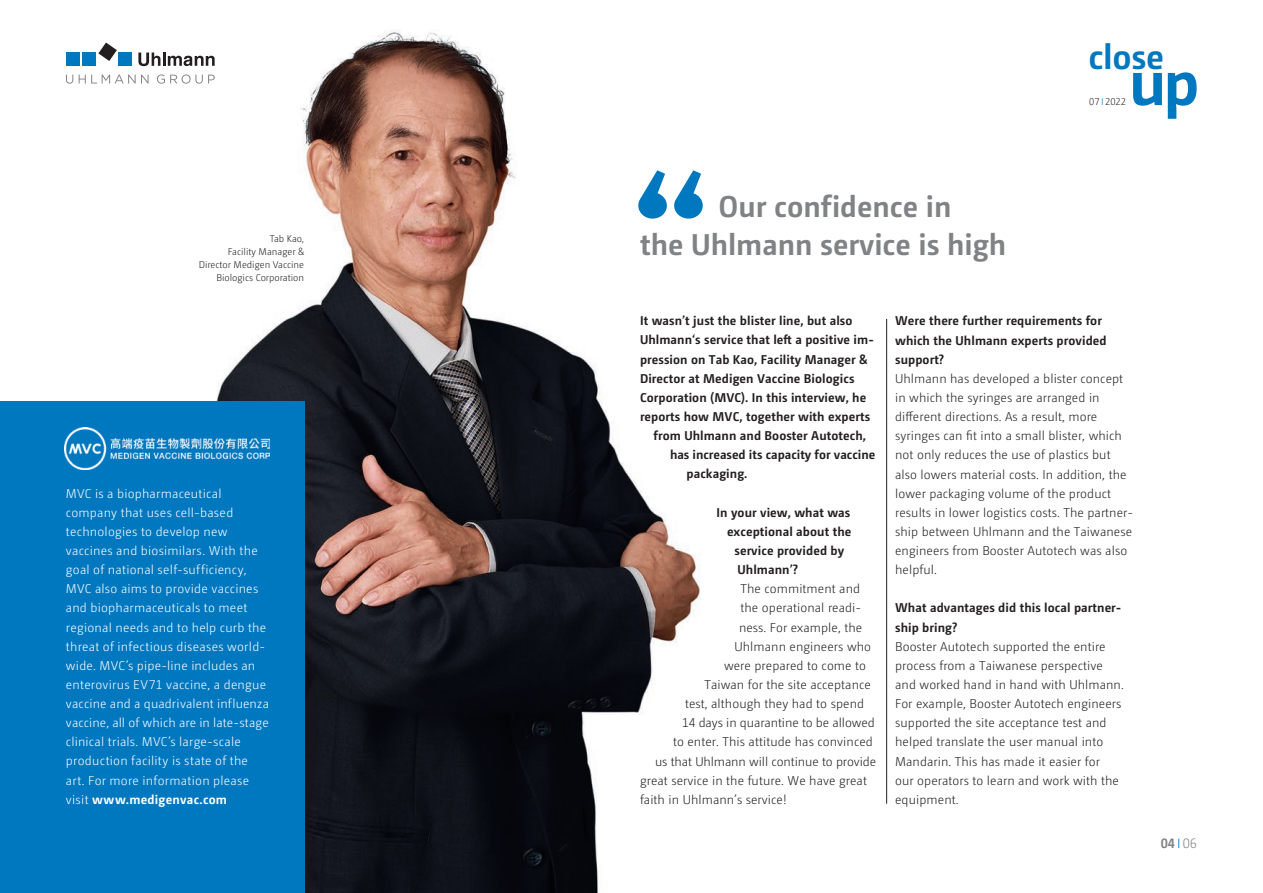
<style>
.page{position:relative;width:1263px;height:893px;background:#fff}
.page>*{position:absolute;margin:0;border:0;box-sizing:border-box;transform-origin:0 0}
.t1{font:181.05px "Charlotte Bold Plain";color:#0078c0}
.t2{font:700 64.8px "Camingo Dos Pro";color:#0078c0}
.t3{font:700 34.95px "Camingo Dos Pro";letter-spacing:-.01em;color:#0078c0}
.t4{font:700 30px/38.2px "Camingo Dos Pro";color:#808285}
.t5{font:700 13.5px "Camingo Dos Pro";color:#808285}
.t6{font:300 12.75px/19.2px "Camingo Dos Pro";letter-spacing:.005em;color:#231f20}
.t7{font:300 12.75px/19.2px "Camingo Dos Pro";letter-spacing:.02em;color:#fff}
.t8{font:700 12.75px/19.2px "Camingo Dos Pro";letter-spacing:.005em;color:#231f20}
.t9{font:300 9.75px/12.8px "Camingo Dos Pro";color:#231f20;text-align:right}
.s1{font-weight:700}
.s2{color:#0078c0}
.s3{font-weight:300;color:#0078c0}
.s4{font-weight:300}
</style>
<div class="page">
<img style="left:136px;top:30px;width:565px;height:863px">
<hr style="left:886px;top:319px;width:1px;height:485px;background:#231f20">
<div style="left:0;top:402px;width:304px;height:491px;background:#0078c0"></div>
<img style="left:64px;top:427px;width:205px;height:42px">
<svg style="left:98px;top:43px;width:19px;height:18px"></svg>
<div style="left:66px;top:52px;width:13px;height:14px;background:#0078c0"></div>
<div style="left:82px;top:52px;width:14px;height:14px;background:#0078c0"></div>
<div style="left:119px;top:52px;width:13px;height:14px;background:#0078c0"></div>
<svg style="left:138px;top:53px;width:77px;height:13px"></svg>
<svg style="left:66px;top:74px;width:149px;height:10px"></svg>
<p class="t9" style="left:199px;top:233px;width:107px">Tab Kao,<br>Facility Manager &amp;<br>Director Medigen Vaccine<br>Biologics Corporation</p>
<p class="t7" style="left:66px;top:483px;width:205px">MVC is a biopharmaceutical company that uses cell-based technologies to develop new vaccines and biosimilars. With the goal of national self-sufficiency, MVC also aims to provide vaccines and biopharmaceuticals to meet regional needs and to help curb the threat of infectious diseases world&shy;wide. MVC’s pipe-line includes an enterovirus EV71 vaccine, a dengue vaccine and a quadrivalent influenza vaccine, all of which are in late-stage clinical trials. MVC’s large-scale production facility is state of the art. For more information please visit <span class="s1">www.medigenvac.com</span></p>
<h1 class="t1" style="left:627px;top:129px;width:88px">“</h1>
<h3 class="t4" style="left:640px;top:187px;width:368px;text-indent:78px">Our confidence in<br>the Uhlmann service is high</h3>
<h3 class="t3" style="left:1089px;top:35px;width:77px">close</h3>
<p class="t9" style="left:1089px;top:95px;width:38px">07 <span class="s2">I</span> 2022</p>
<h2 class="t2" style="left:1129px;top:43px;width:72px">up</h2>
<p class="t8" style="left:640px;top:311px;width:214px">It wasn’t just the blister line, but also</p>
<p class="t8" style="left:640px;top:330px;width:235px">Uhlmann‘s service that left a positive im-</p>
<p class="t8" style="left:640px;top:349px;width:229px">pression on Tab Kao, Facility Manager &amp;</p>
<p class="t8" style="left:640px;top:368px;width:216px">Director at Medigen Vaccine Biologics</p>
<p class="t8" style="left:640px;top:388px;width:228px">Corporation (MVC). In this interview, he</p>
<p class="t8" style="left:640px;top:407px;width:232px">reports how MVC, together with experts</p>
<p class="t8" style="left:653px;top:426px;width:214px">from Uhlmann and Booster Autotech,</p>
<p class="t8" style="left:670px;top:445px;width:207px">has increased its capacity for vaccine</p>
<p class="t8" style="left:686px;top:464px;width:62px">packaging.</p>
<p class="t8" style="left:716px;top:502px;width:135px">In your view, what was</p>
<p class="t8" style="left:727px;top:522px;width:126px">exceptional about the</p>
<p class="t8" style="left:734px;top:541px;width:111px">service provided by</p>
<p class="t8" style="left:737px;top:560px;width:62px">Uhlmann’?</p>
<p class="t6" style="left:740px;top:579px;width:121px">The commitment and</p>
<p class="t6" style="left:740px;top:598px;width:122px">the operational readi-</p>
<p class="t6" style="left:739px;top:617px;width:125px">ness. For example, the</p>
<p class="t6" style="left:734px;top:637px;width:138px">Uhlmann engineers who</p>
<p class="t6" style="left:724px;top:656px;width:144px">were prepared to come to</p>
<p class="t6" style="left:704px;top:675px;width:168px">Taiwan for the site acceptance</p>
<p class="t6" style="left:685px;top:694px;width:181px">test, although they had to spend</p>
<p class="t6" style="left:682px;top:713px;width:194px">14 days in quarantine to be allowed</p>
<p class="t6" style="left:673px;top:732px;width:201px">to enter. This attitude has convinced</p>
<p class="t6" style="left:655px;top:751px;width:223px">us that Uhlmann will continue to provide</p>
<p class="t6" style="left:640px;top:771px;width:228px">great service in the future. We have great</p>
<p class="t6" style="left:640px;top:790px;width:148px">faith in Uhlmann’s service!</p>
<p class="t8" style="left:895px;top:311px;width:213px">Were there further requirements for which the Uhlmann experts provided support?</p>
<p class="t6" style="left:895px;top:369px;width:240px">Uhlmann has developed a blister concept in which the syringes are arranged in different directions. As a result, more syringes can fit into a small blister, which not only reduces the use of plastics but also lowers material costs. In addition, the lower packaging volume of the product results in lower logistics costs. The partner&shy;ship between Uhlmann and the Taiwanese engineers from Booster Autotech was also helpful.</p>
<p class="t8" style="left:895px;top:598px;width:228px">What advantages did this local partner&shy;ship bring?</p>
<p class="t6" style="left:895px;top:637px;width:230px">Booster Autotech supported the entire process from a Taiwanese perspective and worked hand in hand with Uhlmann.<br>For example, Booster Autotech engineers supported the site acceptance test and helped translate the user manual into Mandarin. This has made it easier for<br>our operators to learn and work with the equipment.</p>
<p class="t5" style="left:1161px;top:835px;width:38px">04<span class="s3">I</span><span class="s4">06</span></p>
</div>
